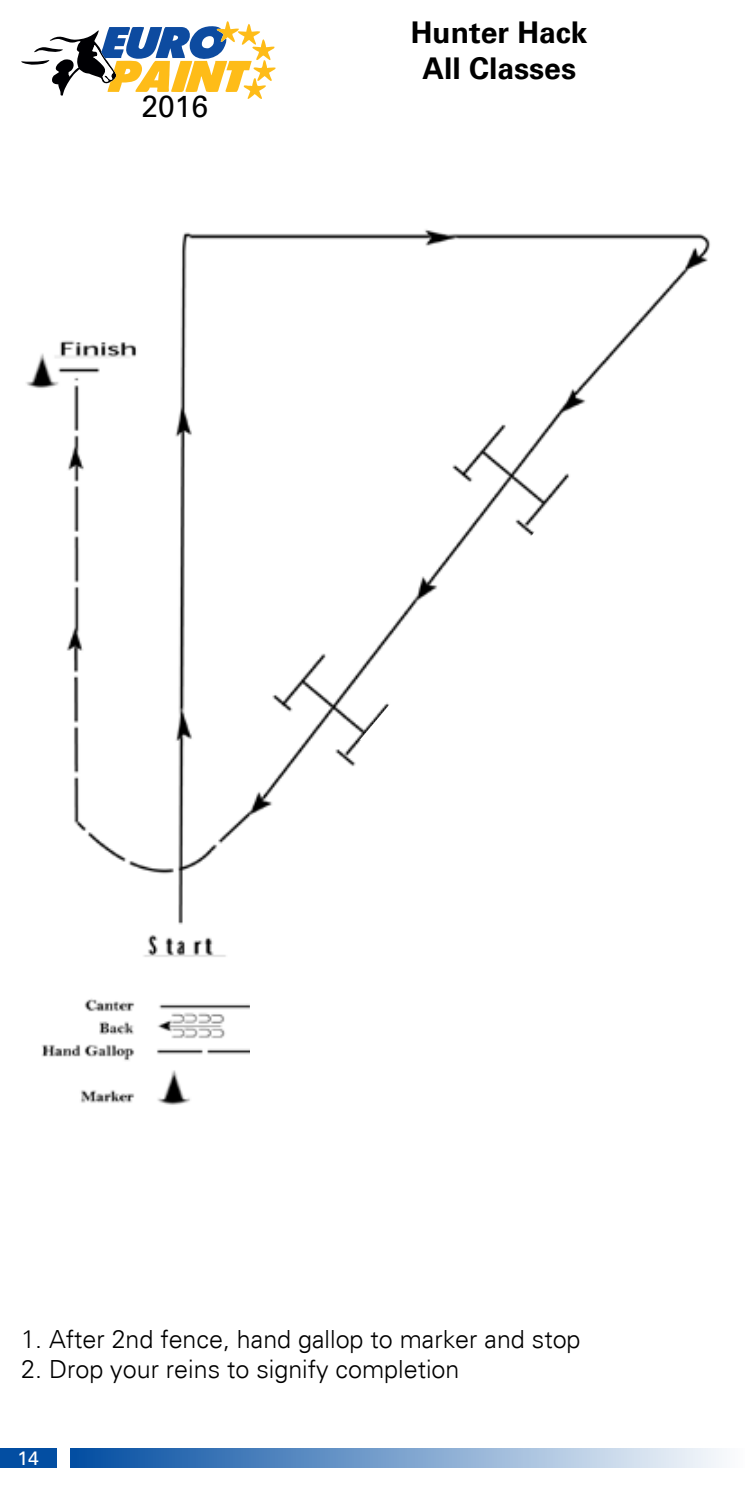
<style>
.page{position:relative;width:745px;height:1489px;background:#fff}
.page>*{position:absolute;margin:0;border:0;box-sizing:border-box;transform-origin:0 0}
.t1{font:700 30px/36px "Univers";color:#000;text-align:center}
.t2{font:30px "Univers";color:#000}
.t3{font:300 25px "Univers";color:#000}
.t4{font:19.25px "Univers";color:#fff}
</style>
<div class="page">
<svg style="left:21px;top:21px;width:254px;height:78px"></svg>
<div style="left:0;top:1448px;width:57px;height:19px;background:#034ea2"></div>
<div style="left:71px;top:1448px;width:673px;height:19px;background:linear-gradient(to right,#024da1,#fcfdfe)"></div>
<img style="left:26px;top:229px;width:684px;height:876px">
<div style="left:250px;top:958px;width:473px;height:156px;background:#fff"></div>
<svg style="left:360px;top:439px;width:346px;height:380px"></svg>
<p class="t2" style="left:141px;top:89px;width:68px">2016</p>
<p class="t1" style="left:410px;top:14px;width:178px">Hunter Hack<br>All Classes</p>
<p class="t3" style="left:21px;top:1324px;width:560px">1. After 2nd fence, hand gallop to marker and stop</p>
<p class="t3" style="left:21px;top:1354px;width:439px">2. Drop your reins to signify completion</p>
<p class="t4" style="left:18px;top:1446px;width:23px">14</p>
</div>
